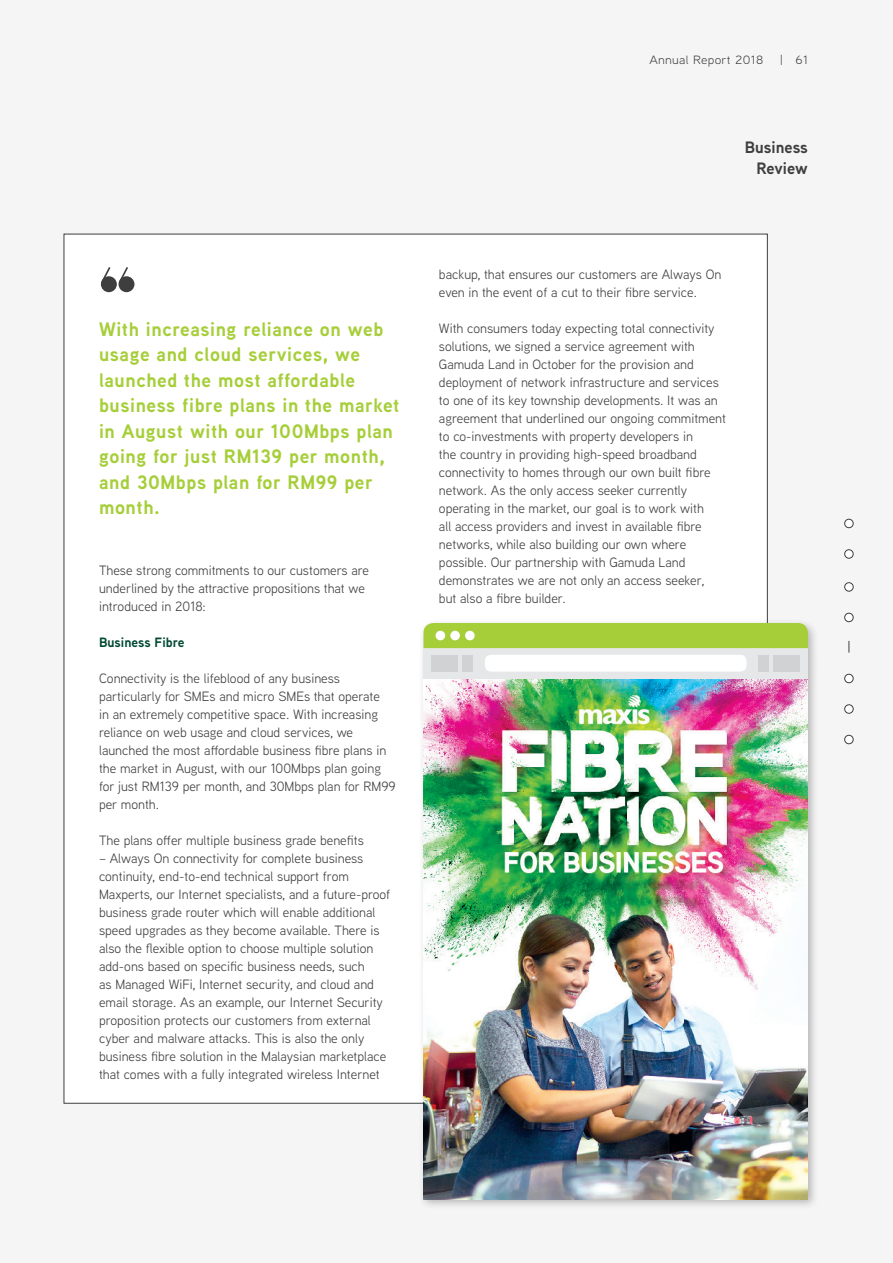
<style>
.page{position:relative;width:893px;height:1263px;background:#f5f5f6}
.page>*{position:absolute;margin:0;border:0;box-sizing:border-box;transform-origin:0 0}
.t1{font:700 19.5px/25.5px "Aaux Next";letter-spacing:.03em;color:#a6ce39}
.t2{font:700 16.5px "Aaux Next";color:#3e3e3f}
.t3{font:13.5px/18px "Aaux Next";color:#3e3e3f}
.t4{font:700 13.5px "Aaux Next";color:#004a33}
.t5{font:12px "Aaux Next Wide";letter-spacing:.025em;color:#3e3e3f}
</style>
<div class="page">
<svg style="left:848px;top:641px;width:1px;height:12px"></svg>
<div style="left:845px;top:519px;width:8px;height:9px;background:#fff;border-radius:50%"></div>
<div style="left:844px;top:519px;width:9px;height:9px;border:1px solid #3e3e3f;border-radius:50%"></div>
<div style="left:845px;top:613px;width:8px;height:9px;background:#fff;border-radius:50%"></div>
<div style="left:844px;top:613px;width:9px;height:9px;border:1px solid #3e3e3f;border-radius:50%"></div>
<div style="left:845px;top:583px;width:8px;height:8px;background:#fff;border-radius:50%"></div>
<div style="left:844px;top:582px;width:9px;height:9px;border:1px solid #3e3e3f;border-radius:50%"></div>
<div style="left:845px;top:550px;width:8px;height:8px;background:#fff;border-radius:50%"></div>
<div style="left:844px;top:549px;width:9px;height:10px;border:1px solid #3e3e3f;border-radius:50%"></div>
<div style="left:845px;top:674px;width:8px;height:9px;background:#fff;border-radius:50%"></div>
<div style="left:844px;top:674px;width:9px;height:9px;border:1px solid #3e3e3f;border-radius:50%"></div>
<div style="left:845px;top:705px;width:8px;height:8px;background:#fff;border-radius:50%"></div>
<div style="left:844px;top:704px;width:9px;height:10px;border:1px solid #3e3e3f;border-radius:50%"></div>
<div style="left:845px;top:735px;width:8px;height:9px;background:#fff;border-radius:50%"></div>
<div style="left:844px;top:735px;width:9px;height:9px;border:1px solid #3e3e3f;border-radius:50%"></div>
<div style="left:64px;top:234px;width:703px;height:869px;background:#fff"></div>
<div style="left:101px;top:276px;width:16px;height:16px;background:#3e3e3f;border-radius:50%"></div>
<div style="left:119px;top:276px;width:15px;height:16px;background:#3e3e3f;border-radius:50%"></div>
<svg style="left:100px;top:267px;width:30px;height:18px"></svg>
<div style="left:418px;top:618px;width:401px;height:593px;background:#231f20;opacity:.3"></div>
<img style="left:423px;top:678px;width:385px;height:521px">
<div style="left:423px;top:648px;width:385px;height:30px;background:#e6e7e9"></div>
<div style="left:485px;top:655px;width:261px;height:17px;background:#fff;border-radius:6px"></div>
<div style="left:431px;top:655px;width:26px;height:16px;background:#d1d2d4"></div>
<div style="left:773px;top:655px;width:27px;height:16px;background:#d1d2d4"></div>
<div style="left:462px;top:655px;width:11px;height:16px;background:#d1d2d4"></div>
<div style="left:758px;top:655px;width:11px;height:16px;background:#d1d2d4"></div>
<div style="left:423px;top:623px;width:385px;height:25px;background:#a6ce39"></div>
<div style="left:436px;top:631px;width:9px;height:9px;background:#fff;border-radius:50%"></div>
<div style="left:450px;top:631px;width:10px;height:9px;background:#fff;border-radius:50%"></div>
<div style="left:465px;top:631px;width:10px;height:9px;background:#fff;border-radius:50%"></div>
<p class="t1" style="left:99px;top:316px;width:302px">With increasing reliance on web usage and cloud services, we launched the most affordable business fibre plans in the market in August with our 100Mbps plan going for just RM139 per month, and 30Mbps plan for RM99 per month.</p>
<p class="t3" style="left:99px;top:560px;width:272px">These strong commitments to our customers are underlined by the attractive propositions that we introduced in 2018:</p>
<p class="t4" style="left:99px;top:632px;width:87px">Business Fibre</p>
<p class="t3" style="left:99px;top:668px;width:298px">Connectivity is the lifeblood of any business particularly for SMEs and micro SMEs that operate<br>in an extremely competitive space. With increasing reliance on web usage and cloud services, we launched the most affordable business fibre plans in the market in August, with our 100Mbps plan going for just RM139 per month, and 30Mbps plan for RM99 per month.</p>
<p class="t3" style="left:99px;top:830px;width:266px">The plans offer multiple business grade benefits</p>
<p class="t3" style="left:99px;top:848px;width:293px">– Always On connectivity for complete business continuity, end-to-end technical support from Maxperts, our Internet specialists, and a future-proof business grade router which will enable additional speed upgrades as they become available. There is also the flexible option to choose multiple solution add-ons based on specific business needs, such<br>as Managed WiFi, Internet security, and cloud and email storage. As an example, our Internet Security proposition protects our customers from external cyber and malware attacks. This is also the only business fibre solution in the Malaysian marketplace that comes with a fully integrated wireless Internet</p>
<p class="t5" style="left:649px;top:52px;width:115px">Annual Report 2018</p>
<p class="t5" style="left:780px;top:52px;width:30px">| 61</p>
<p class="t2" style="left:745px;top:136px;width:65px">Business</p>
<p class="t2" style="left:757px;top:157px;width:53px">Review</p>
<p class="t3" style="left:439px;top:265px;width:284px">backup, that ensures our customers are Always On even in the event of a cut to their fibre service.</p>
<p class="t3" style="left:439px;top:319px;width:289px">With consumers today expecting total connectivity solutions, we signed a service agreement with Gamuda Land in October for the provision and deployment of network infrastructure and services to one of its key township developments. It was an agreement that underlined our ongoing commitment to co-investments with property developers in<br>the country in providing high-speed broadband connectivity to homes through our own built fibre network. As the only access seeker currently operating in the market, our goal is to work with<br>all access providers and invest in available fibre networks, while also building our own where possible. Our partnership with Gamuda Land demonstrates we are not only an access seeker,<br>but also a fibre builder.</p>
</div>
